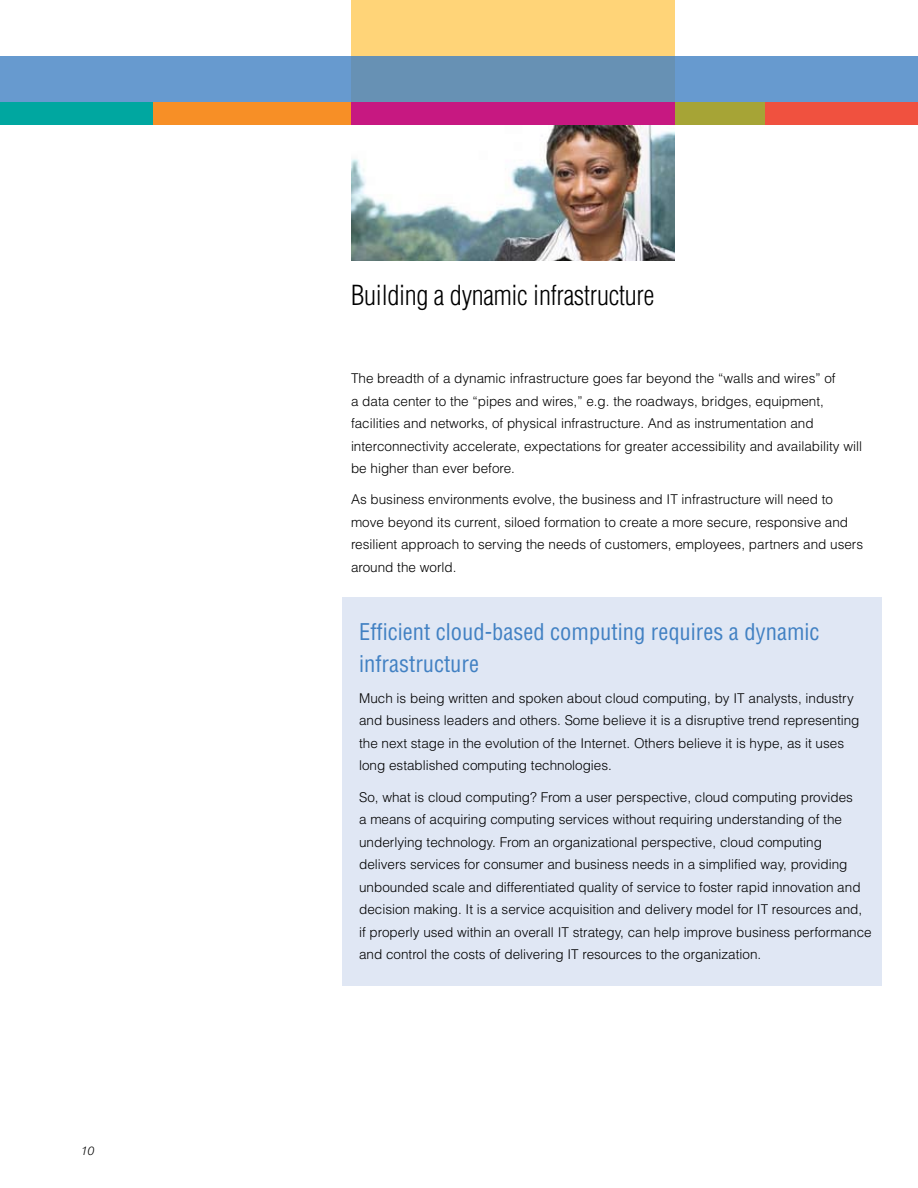
<style>
.page{position:relative;width:918px;height:1188px;background:#fff}
.page>*{position:absolute;margin:0;border:0;box-sizing:border-box;transform-origin:0 0}
.t1{font:300 condensed 27px "Helvetica";letter-spacing:-.01em;color:#000}
.t2{font:condensed 22.5px/31.5px "Helvetica";color:#4281c3}
.t3{font:300 13.5px/22.5px "Helvetica";color:#000}
.t4{font:italic 300 12px "Helvetica Neue";color:#000}
</style>
<div class="page">
<div style="left:351px;top:0;width:324px;height:103px;background:#ffd478"></div>
<svg style="left:0;top:56px;width:917px;height:47px;fill:#679acf"></svg>
<div style="left:0;top:103px;width:153px;height:22px;background:#00a7a0"></div>
<div style="left:153px;top:103px;width:198px;height:22px;background:#f78f26"></div>
<div style="left:351px;top:103px;width:324px;height:22px;background:#c71881"></div>
<div style="left:675px;top:103px;width:90px;height:22px;background:#a6a436"></div>
<div style="left:765px;top:103px;width:153px;height:22px;background:#f0513f"></div>
<hr style="left:917px;top:56px;width:1px;height:68px;background:#4281c3">
<div style="left:342px;top:598px;width:540px;height:388px;background:#e0e7f4"></div>
<img style="left:351px;top:125px;width:324px;height:135px">
<p class="t4" style="left:81px;top:1143px;width:15px">10</p>
<h1 class="t1" style="left:351px;top:279px;width:305px">Building a dynamic infrastructure</h1>
<p class="t3" style="left:351px;top:367px;width:513px">The breadth of a dynamic infrastructure goes far beyond the “walls and wires” of<br>a data center to the “pipes and wires,” e.g. the roadways, bridges, equipment, facilities and networks, of physical infrastructure. And as instrumentation and interconnectivity accelerate, expectations for greater accessibility and availability will be higher than ever before.</p>
<p class="t3" style="left:351px;top:488px;width:514px">As business environments evolve, the business and IT infrastructure will need to move beyond its current, siloed formation to create a more secure, responsive and resilient approach to serving the needs of customers, employees, partners and users around the world.</p>
<h2 class="t2" style="left:359px;top:616px;width:462px">Efficient cloud-based computing requires a dynamic infrastructure</h2>
<p class="t3" style="left:359px;top:687px;width:502px">Much is being written and spoken about cloud computing, by IT analysts, industry and business leaders and others. Some believe it is a disruptive trend representing the next stage in the evolution of the Internet. Others believe it is hype, as it uses long established computing technologies.</p>
<p class="t3" style="left:359px;top:785px;width:514px">So, what is cloud computing? From a user perspective, cloud computing provides<br>a means of acquiring computing services without requiring understanding of the underlying technology. From an organizational perspective, cloud computing delivers services for consumer and business needs in a simplified way, providing unbounded scale and differentiated quality of service to foster rapid innovation and decision making. It is a service acquisition and delivery model for IT resources and, if properly used within an overall IT strategy, can help improve business performance and control the costs of delivering IT resources to the organization.</p>
</div>
